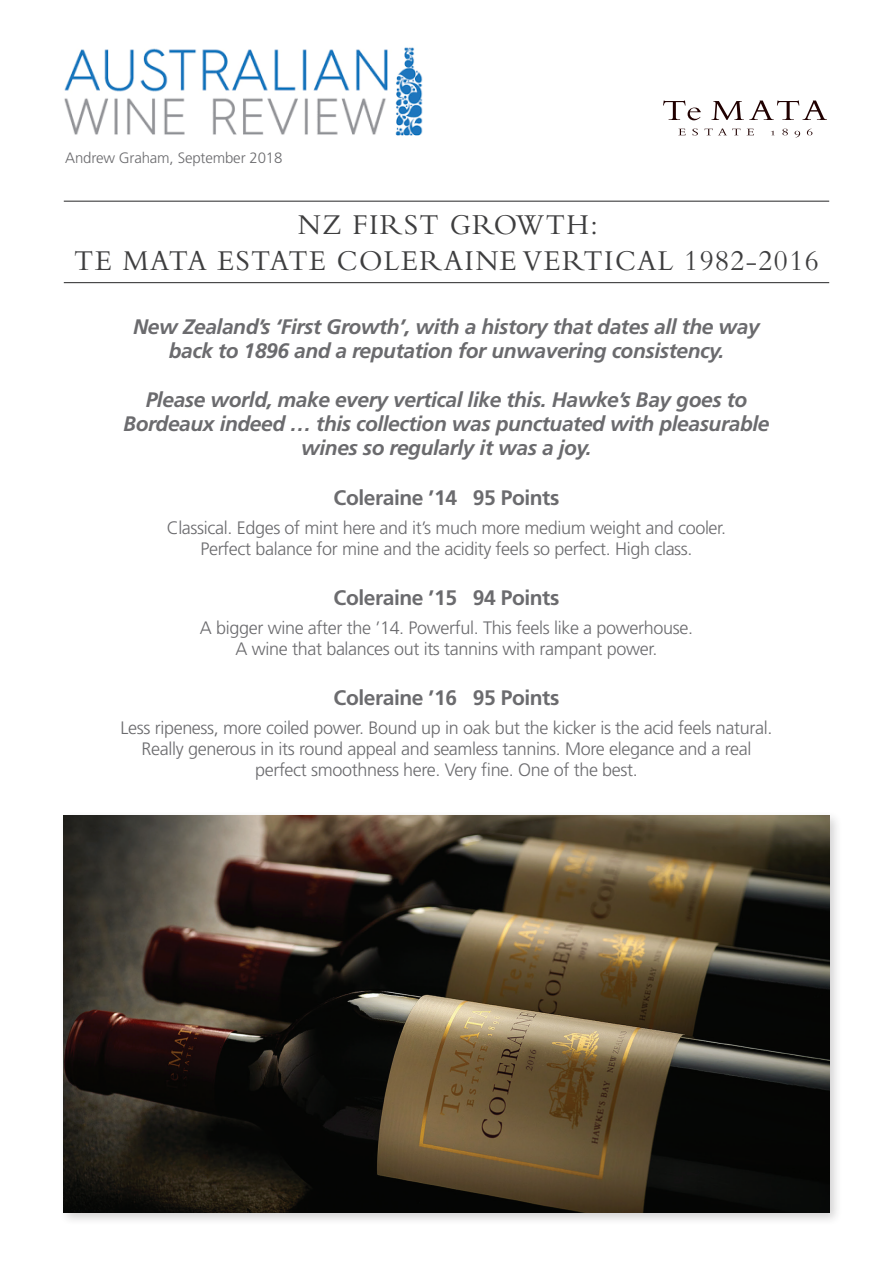
<style>
.page{position:relative;width:893px;height:1263px;background:#fff}
.page>*{position:absolute;margin:0;border:0;box-sizing:border-box;transform-origin:0 0}
.t1{font:30px/36px "Bembo";letter-spacing:.05em;color:#3e3e3f;text-align:center;scale:.95 1}
.REVIEW_INTRO{font:italic 700 21px/24px "Frutiger";letter-spacing:-.02em;color:#6b6b6e;text-align:center}
.REVIEW_HEADING{font:700 21px "Frutiger";letter-spacing:-.02em;color:#6b6b6e}
.REVIEW{font:300 18px/21px "Frutiger";letter-spacing:-.02em;color:#6b6b6e;text-align:center}
.t2{font:300 15px "Frutiger";letter-spacing:-.01em;color:#6b6b6e}
</style>
<div class="page">
<img style="left:64px;top:47px;width:359px;height:89px">
<hr style="left:64px;top:201px;width:765px;height:1px;background:#3e3e3f">
<hr style="left:64px;top:282px;width:765px;height:1px;background:#3e3e3f">
<svg style="left:679px;top:129px;width:7px;height:6px"></svg>
<svg style="left:692px;top:129px;width:6px;height:6px"></svg>
<svg style="left:704px;top:129px;width:36px;height:6px"></svg>
<svg style="left:748px;top:129px;width:6px;height:6px"></svg>
<svg style="left:782px;top:129px;width:6px;height:6px"></svg>
<svg style="left:795px;top:131px;width:5px;height:7px"></svg>
<svg style="left:807px;top:129px;width:5px;height:6px"></svg>
<svg style="left:663px;top:101px;width:38px;height:19px"></svg>
<svg style="left:711px;top:101px;width:116px;height:19px"></svg>
<div style="left:59px;top:810px;width:784px;height:416px;background:#231f20;opacity:.2"></div>
<img style="left:64px;top:815px;width:765px;height:397px">
<p class="t2" style="left:65px;top:149px;width:219px">Andrew Graham, September 2018</p>
<p class="t1" style="left:74px;top:206px;width:785px">NZ FIRST GROWTH:<br>TE MATA ESTATE COLERAINE VERTICAL 1982-2016</p>
<p class="REVIEW_INTRO" style="left:133px;top:314px;width:628px">New Zealand’s ‘First Growth’, with a history that dates all the way back to 1896 and a reputation for unwavering consistency.</p>
<p class="REVIEW_INTRO" style="left:123px;top:388px;width:648px">Please world, make every vertical like this. Hawke’s Bay goes to<br>Bordeaux indeed … this collection was punctuated with pleasurable wines so regularly it was a joy.</p>
<p class="REVIEW_HEADING" style="left:334px;top:485px;width:227px">Coleraine ’14 95 Points</p>
<p class="REVIEW" style="left:167px;top:517px;width:561px">Classical. Edges of mint here and it’s much more medium weight and cooler.<br>Perfect balance for mine and the acidity feels so perfect. High class.</p>
<p class="REVIEW_HEADING" style="left:334px;top:585px;width:227px">Coleraine ’15 94 Points</p>
<p class="REVIEW" style="left:200px;top:617px;width:495px">A bigger wine after the ’14. Powerful. This feels like a powerhouse.<br>A wine that balances out its tannins with rampant power.</p>
<p class="REVIEW_HEADING" style="left:334px;top:685px;width:227px">Coleraine ’16 95 Points</p>
<p class="REVIEW" style="left:121px;top:717px;width:653px">Less ripeness, more coiled power. Bound up in oak but the kicker is the acid feels natural.<br>Really generous in its round appeal and seamless tannins. More elegance and a real perfect smoothness here. Very fine. One of the best.</p>
</div>
